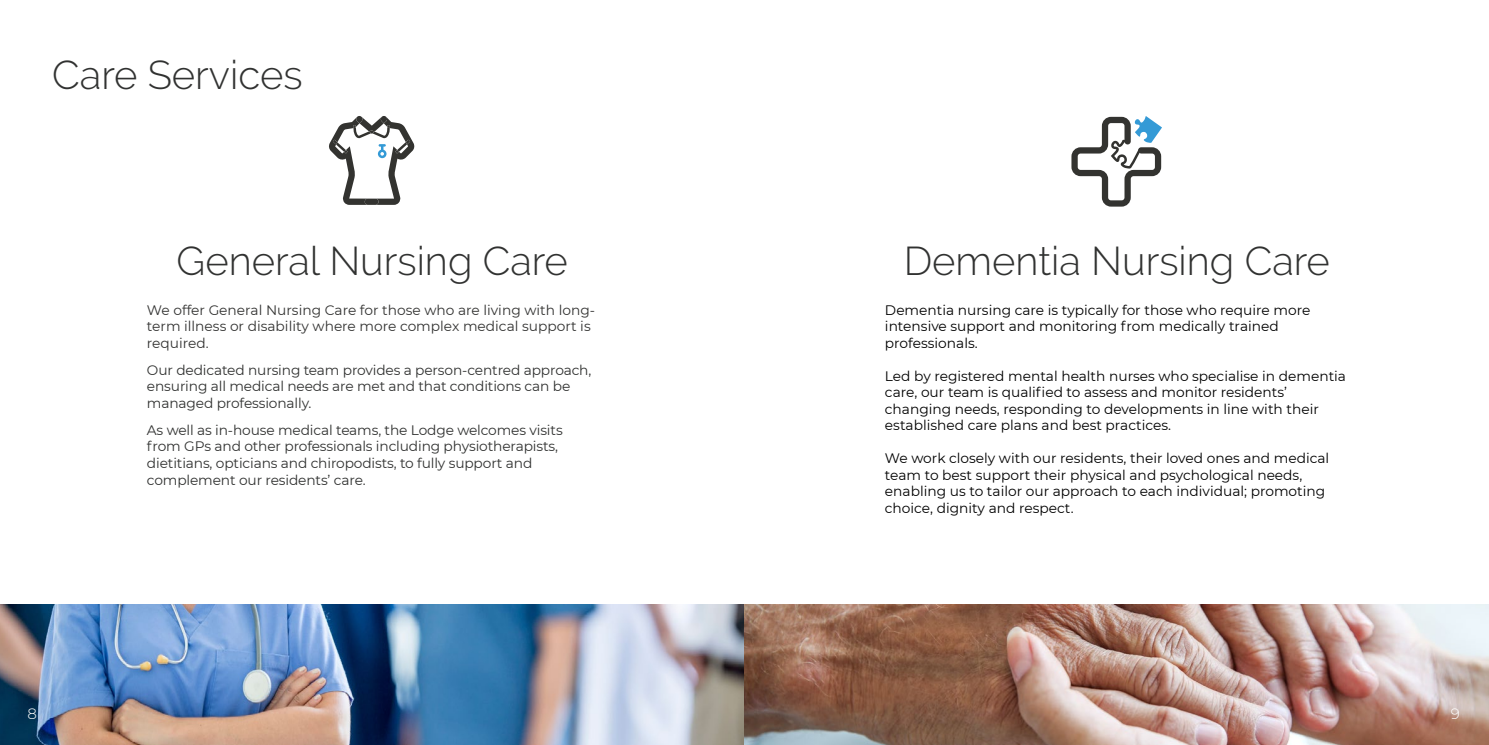
<style>
.page{position:relative;width:1489px;height:745px;background:#fff}
.page>*{position:absolute;margin:0;border:0;box-sizing:border-box;transform-origin:0 0}
.t1{font:300 40px "Raleway";color:#313231}
.t2{font:300 15px "Montserrat";color:#fff}
.t3{font:13.75px/16.5px "Montserrat";color:#000}
.t4{font:13.75px/16.5px "Montserrat";letter-spacing:-.01em;color:#313231}
.t5{font:13.75px/16.5px "Montserrat";color:#333332}
</style>
<div class="page">
<img style="left:0;top:604px;width:1488px;height:140px">
<svg style="left:329px;top:116px;width:86px;height:89px"></svg>
<svg style="left:1071px;top:116px;width:90px;height:90px"></svg>
<h1 class="t1" style="left:52px;top:60px;width:252px">Care Services</h1>
<h1 class="t1" style="left:177px;top:246px;width:392px">General Nursing Care</h1>
<h1 class="t1" style="left:903px;top:246px;width:427px">Dementia Nursing Care</h1>
<p class="t3" style="left:884px;top:302px;width:427px">Dementia nursing care is typically for those who require more intensive support and monitoring from medically trained professionals.</p>
<p class="t3" style="left:884px;top:368px;width:462px">Led by registered mental health nurses who specialise in dementia care, our team is qualified to assess and monitor residents’ changing needs, responding to developments in line with their established care plans and best practices.</p>
<p class="t3" style="left:884px;top:450px;width:446px">We work closely with our residents, their loved ones and medical team to best support their physical and psychological needs, enabling us to tailor our approach to each individual; promoting choice, dignity and respect.</p>
<p class="t5" style="left:147px;top:302px;width:449px">We offer General Nursing Care for those who are living with long&shy;term illness or disability where more complex medical support is required.</p>
<p class="t4" style="left:147px;top:362px;width:446px">Our dedicated nursing team provides a person-centred approach, ensuring all medical needs are met and that conditions can be managed professionally.</p>
<p class="t4" style="left:147px;top:422px;width:417px">As well as in-house medical teams, the Lodge welcomes visits from GPs and other professionals including physiotherapists, dietitians, opticians and chiropodists, to fully support and complement our residents’ care.</p>
<p class="t2" style="left:27px;top:704px;width:11px">8</p>
<p class="t2" style="left:1450px;top:704px;width:11px">9</p>
</div>
